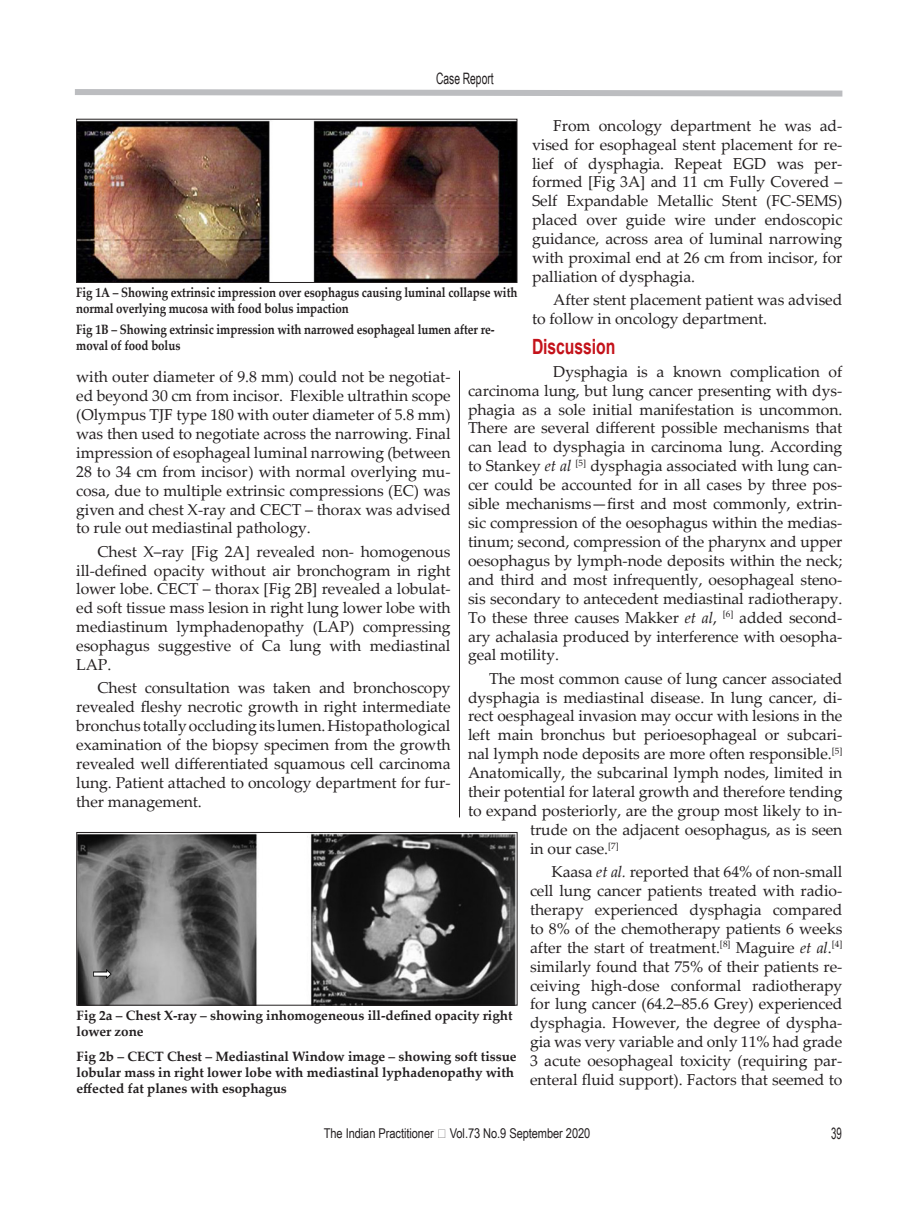
<style>
.page{position:relative;width:919px;height:1217px;background:#fff}
.page>*{position:absolute;margin:0;border:0;box-sizing:border-box;transform-origin:0 0}
.Subhead{font:700 21px "Arial";letter-spacing:-.005em;color:#c4121a;scale:.75 1}
.Indent_Paragraph{font:15.75px/18.9px "Palatino Linotype";letter-spacing:-.005em;color:#231f20;text-align:justify}
.Body_Text{font:15.75px "Arial Narrow";letter-spacing:-.005em;color:#231f20;scale:.8 1}
.Body_Text-2{font:15.75px "Arial Narrow";letter-spacing:-.005em;color:#231f20;scale:.75 1}
.Body_Text-3{font:700 13.5px/16.2px "Palatino Linotype";letter-spacing:-.005em;color:#231f20}
.Body_Text-4{font:700 13.5px/16.2px "Palatino Linotype";letter-spacing:-.005em;color:#231f20;scale:.85 1}
.t1{font:13.5px "Arial Narrow";letter-spacing:-.005em;color:#231f20}
.s1{font-style:italic}
.s2{font-family:"MS Reference Specialty"}
</style>
<div class="page">
<svg style="left:75px;top:89px;width:768px;height:8px"></svg>
<hr style="left:459px;top:370px;width:1px;height:447px;background:#231f20">
<img style="left:78px;top:121px;width:437px;height:160px">
<div style="left:76px;top:119px;width:441px;height:164px;border:1px solid #231f20"></div>
<img style="left:78px;top:833px;width:437px;height:170px">
<div style="left:76px;top:831px;width:441px;height:174px;border:1px solid #231f20"></div>
<p class="Body_Text" style="left:436px;top:66px;width:73px">Case Report</p>
<p class="Indent_Paragraph" style="left:532px;top:115px;width:312px;text-indent:21px">From oncology department he was ad&shy;vised for esophageal stent placement for re&shy;lief of dysphagia. Repeat EGD was per&shy;formed [Fig 3A] and 11 cm Fully Covered – Self Expandable Metallic Stent (FC-SEMS) placed over guide wire under endoscopic guidance, across area of luminal narrowing with proximal end at 26 cm from incisor, for palliation of dysphagia.</p>
<p class="Indent_Paragraph" style="left:532px;top:290px;width:312px;text-indent:21px">After stent placement patient was advised to follow in oncology department.</p>
<p class="Subhead" style="left:532px;top:331px;width:113px">Discussion</p>
<p class="Indent_Paragraph" style="left:468px;top:361px;width:376px;text-indent:85px">Dysphagia is a known complication of carcinoma lung, but lung cancer presenting with dys&shy;phagia as a sole initial manifestation is uncommon.<br>There are several different possible mechanisms that can lead to dysphagia in carcinoma lung. According to Stankey <span class="s1">et al</span> <sup>[5]</sup> dysphagia associated with lung can&shy;cer could be accounted for in all cases by three pos&shy;sible mechanisms—first and most commonly, extrin&shy;sic compression of the oesophagus within the medias&shy;tinum; second, compression of the pharynx and upper oesophagus by lymph-node deposits within the neck; and third and most infrequently, oesophageal steno&shy;sis secondary to antecedent mediastinal radiotherapy.<br>To these three causes Makker <span class="s1">et al</span>, <sup>[6]</sup> added second&shy;ary achalasia produced by interference with oesopha&shy;geal motility.</p>
<p class="Indent_Paragraph" style="left:489px;top:668px;width:354px">The most common cause of lung cancer associated</p>
<p class="Indent_Paragraph" style="left:468px;top:687px;width:376px">dysphagia is mediastinal disease. In lung cancer, di-</p>
<p class="Indent_Paragraph" style="left:468px;top:705px;width:376px">rect oesphageal invasion may occur with lesions in the</p>
<p class="Indent_Paragraph" style="left:468px;top:724px;width:376px">left main bronchus but perioesophageal or subcari-</p>
<p class="Indent_Paragraph" style="left:468px;top:743px;width:376px">nal lymph node deposits are more often responsible.<sup>[5]</sup></p>
<p class="Indent_Paragraph" style="left:468px;top:762px;width:376px">Anatomically, the subcarinal lymph nodes, limited in</p>
<p class="Indent_Paragraph" style="left:468px;top:781px;width:376px">their potential for lateral growth and therefore tending</p>
<p class="Indent_Paragraph" style="left:468px;top:800px;width:376px">to expand posteriorly, are the group most likely to in-</p>
<p class="Indent_Paragraph" style="left:530px;top:819px;width:314px">trude on the adjacent oesophagus, as is seen</p>
<p class="Indent_Paragraph" style="left:530px;top:838px;width:90px">in our case.<sup>[7]</sup></p>
<p class="Indent_Paragraph" style="left:530px;top:861px;width:314px;text-indent:21px">Kaasa <span class="s1">et al.</span> reported that 64% of non-small cell lung cancer patients treated with radio&shy;therapy experienced dysphagia compared to 8% of the chemotherapy patients 6 weeks after the start of treatment.<sup>[8]</sup> Maguire <span class="s1">et al</span>.<sup>[4] </sup>similarly found that 75% of their patients re&shy;ceiving high-dose conformal radiotherapy for lung cancer (64.2–85.6 Grey) experienced dysphagia. However, the degree of dyspha&shy;gia was very variable and only 11% had grade 3 acute oesophageal toxicity (requiring par&shy;enteral fluid support). Factors that seemed to</p>
<p class="Body_Text-4" style="left:76px;top:284px;width:520px">Fig 1A – Showing extrinsic impression over esophagus causing luminal collapse with normal overlying mucosa with food bolus impaction</p>
<p class="Body_Text-4" style="left:76px;top:320px;width:494px">Fig 1B – Showing extrinsic impression with narrowed esophageal lumen after re&shy;moval of food bolus</p>
<p class="Indent_Paragraph" style="left:76px;top:366px;width:376px">with outer diameter of 9.8 mm) could not be negotiat&shy;ed beyond 30 cm from incisor. Flexible ultrathin scope (Olympus TJF type 180 with outer diameter of 5.8 mm) was then used to negotiate across the narrowing. Final impression of esophageal luminal narrowing (between 28 to 34 cm from incisor) with normal overlying mu&shy;cosa, due to multiple extrinsic compressions (EC) was given and chest X-ray and CECT – thorax was advised to rule out mediastinal pathology.</p>
<p class="Indent_Paragraph" style="left:76px;top:541px;width:376px;text-indent:21px">Chest X–ray [Fig 2A] revealed non- homogenous ill-defined opacity without air bronchogram in right lower lobe. CECT – thorax [Fig 2B] revealed a lobulat&shy;ed soft tissue mass lesion in right lung lower lobe with mediastinum lymphadenopathy (LAP) compressing esophagus suggestive of Ca lung with mediastinal LAP.</p>
<p class="Indent_Paragraph" style="left:76px;top:677px;width:376px;text-indent:21px">Chest consultation was taken and bronchoscopy revealed fleshy necrotic growth in right intermediate bronchus totally occluding its lumen. Histopathological examination of the biopsy specimen from the growth revealed well differentiated squamous cell carcinoma lung. Patient attached to oncology department for fur&shy;ther management.</p>
<p class="Body_Text-3" style="left:77px;top:1006px;width:437px">Fig 2a – Chest X-ray – showing inhomogeneous ill-defined opacity right lower zone</p>
<p class="Body_Text-3" style="left:77px;top:1047px;width:441px">Fig 2b – CECT Chest – Mediastinal Window image – showing soft tissue lobular mass in right lower lobe with mediastinal lyphadenopathy with effected fat planes with esophagus</p>
<p class="t1" style="left:324px;top:1122px;width:268px">The Indian Practitioner <span class="s2">d</span> Vol.73 No.9 September 2020</p>
<p class="Body_Text-2" style="left:831px;top:1121px;width:16px">39</p>
</div>
